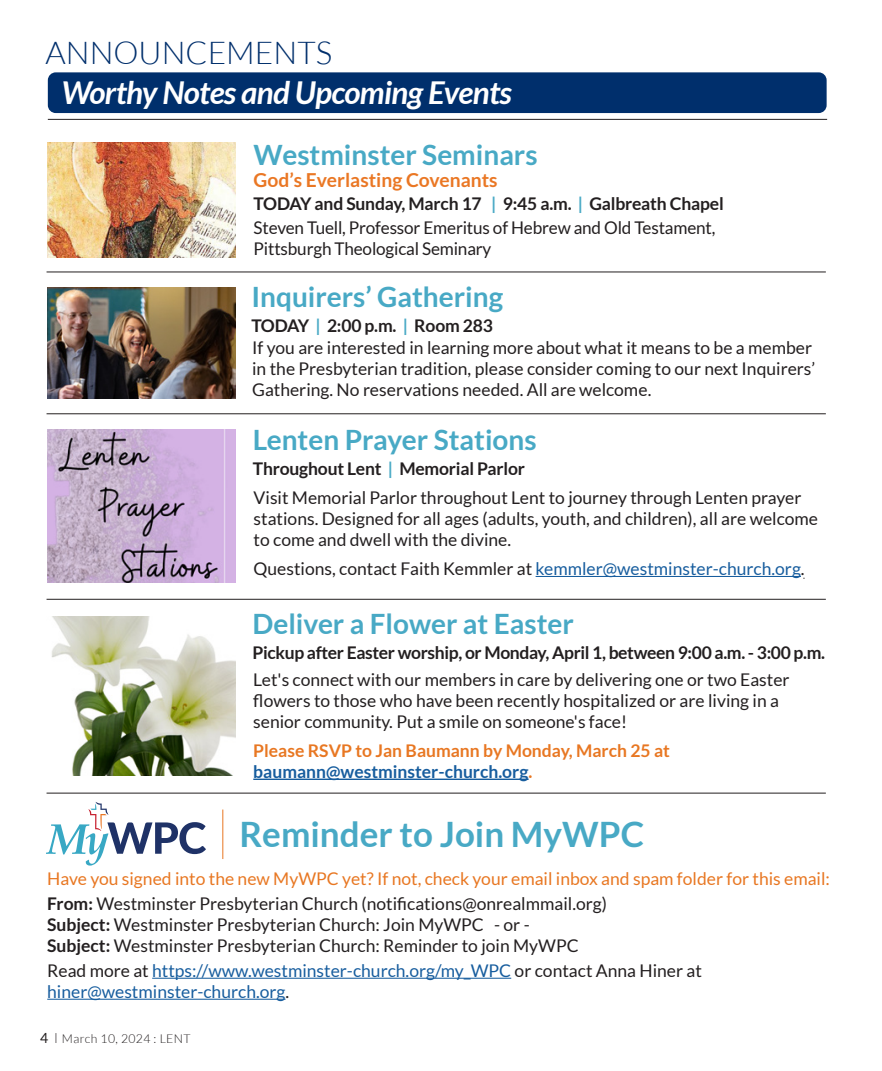
<style>
.page{position:relative;width:882px;height:1071px;background:#fff}
.page>*{position:absolute;margin:0;border:0;box-sizing:border-box;transform-origin:0 0}
.t1{font:700 35px "Lato";color:#48a9c5}
.t2{font:italic 700 31.5px "Lato";letter-spacing:-.02em;color:#fff}
.t3{font:300 31.5px "Lato";color:#002f6c}
.t4{font:700 28px "Lato";color:#48a9c5}
.t5{font:700 19.25px "Lato";color:#ea7724}
.t6{font:17.5px/21px "Lato";color:#231f20}
.t7{font:700 17.5px "Lato";letter-spacing:-.01em;color:#231f20}
.t8{font:17.5px/21px "Lato";color:#175d9e}
.t9{font:17.5px "Lato";color:#e87722}
.t10{font:700 17.5px/21px "Lato";color:#e87722}
.t11{font:300 12.25px "Lato";letter-spacing:.03em;color:#231f20}
.s1{color:#48a9c5}
.s2{color:#175d9e}
.s3{font-weight:700}
.s4{color:#231f20}
.s5{font-weight:400;font-size:14px}
.s6{font-family:"Filosofia Unicase";font-weight:400;font-size:14px}
</style>
<div class="page">
<div style="left:48px;top:72px;width:779px;height:41px;background:#002f6c;border-radius:8px"></div>
<hr style="left:48px;top:119px;width:779px;height:1px;background:#231f20">
<hr style="left:47px;top:413px;width:779px;height:1px;background:#231f20">
<hr style="left:47px;top:599px;width:779px;height:1px;background:#231f20">
<hr style="left:47px;top:793px;width:779px;height:1px;background:#231f20">
<hr style="left:47px;top:272px;width:779px;height:1px;background:#231f20">
<img style="left:48px;top:143px;width:188px;height:114px">
<hr style="left:536px;top:576px;width:265px;height:1px;background:#175d9e">
<img style="left:47px;top:429px;width:189px;height:153px">
<img style="left:48px;top:287px;width:187px;height:111px">
<hr style="left:253px;top:779px;width:276px;height:1px;background:#175d9e">
<img style="left:51px;top:617px;width:184px;height:159px">
<svg style="left:46px;top:802px;width:160px;height:64px"></svg>
<hr style="left:222px;top:810px;width:1px;height:49px;background:#e87722">
<hr style="left:152px;top:978px;width:359px;height:1px;background:#175d9e">
<hr style="left:47px;top:999px;width:239px;height:1px;background:#175d9e">
<p class="t3" style="left:46px;top:36px;width:288px">ANNOUNCEMENTS</p>
<p class="t2" style="left:62px;top:74px;width:452px">Worthy Notes and Upcoming Events</p>
<p class="t4" style="left:254px;top:139px;width:286px">Westminster Seminars</p>
<p class="t5" style="left:254px;top:169px;width:245px">God’s Everlasting Covenants</p>
<p class="t7" style="left:254px;top:193px;width:472px">TODAY and Sunday, March 17 <span class="s1">|</span> 9:45 a.m. <span class="s1">|</span> Galbreath Chapel</p>
<p class="t6" style="left:254px;top:218px;width:463px">Steven Tuell, Professor Emeritus of Hebrew and Old Testament,<br>Pittsburgh Theological Seminary</p>
<p class="t4" style="left:251px;top:281px;width:253px">Inquirers’ Gathering</p>
<p class="t7" style="left:251px;top:315px;width:243px">TODAY <span class="s1">|</span> 2:00 p.m. <span class="s1">|</span> Room 283</p>
<p class="t6" style="left:252px;top:337px;width:565px">If you are interested in learning more about what it means to be a member in the Presbyterian tradition, please consider coming to our next Inquirers’<br>Gathering. No reservations needed. All are welcome.</p>
<p class="t4" style="left:253px;top:424px;width:285px">Lenten Prayer Stations</p>
<p class="t7" style="left:253px;top:459px;width:274px">Throughout Lent <span class="s1">|</span> Memorial Parlor</p>
<p class="t6" style="left:254px;top:487px;width:566px">Visit Memorial Parlor throughout Lent to journey through Lenten prayer stations. Designed for all ages (adults, youth, and children), all are welcome to come and dwell with the divine.</p>
<p class="t6" style="left:254px;top:558px;width:553px">Questions, contact Faith Kemmler at <span class="s2">kemmler@westminster-church.org</span>.</p>
<p class="t4" style="left:252px;top:608px;width:323px">Deliver a Flower at Easter</p>
<p class="t7" style="left:252px;top:643px;width:574px">Pickup after Easter worship, or Monday, April 1, between 9:00 a.m. - 3:00 p.m.</p>
<p class="t6" style="left:253px;top:669px;width:538px">Let's connect with our members in care by delivering one or two Easter flowers to those who have been recently hospitalized or are living in a senior community. Put a smile on someone's face!</p>
<p class="t10" style="left:253px;top:740px;width:418px">Please RSVP to Jan Baumann by Monday, March 25 at <span class="s2">baumann@westminster-church.org</span>.</p>
<p class="t1" style="left:239px;top:814px;width:406px">Reminder to Join MyWPC</p>
<p class="t9" style="left:47px;top:869px;width:784px">Have you signed into the new MyWPC yet? If not, check your email inbox and spam folder for this email:</p>
<p class="t6" style="left:47px;top:893px;width:561px"><span class="s3">From:</span> Westminster Presbyterian Church (notifications@onrealmmail.org)<br><span class="s3">Subject:</span> Westminster Presbyterian Church: Join MyWPC - or -<br><span class="s3">Subject:</span> Westminster Presbyterian Church: Reminder to join MyWPC</p>
<p class="t8" style="left:47px;top:960px;width:656px"><span class="s4">Read more at</span> https://www.westminster-church.org/my_WPC <span class="s4">or contact Anna Hiner at </span>hiner@westminster-church.org<span class="s4">.</span></p>
<p class="t11" style="left:40px;top:1032px;width:152px"><span class="s5">4</span> <span class="s6">|</span> March 10, 2024 : LENT</p>
</div>
